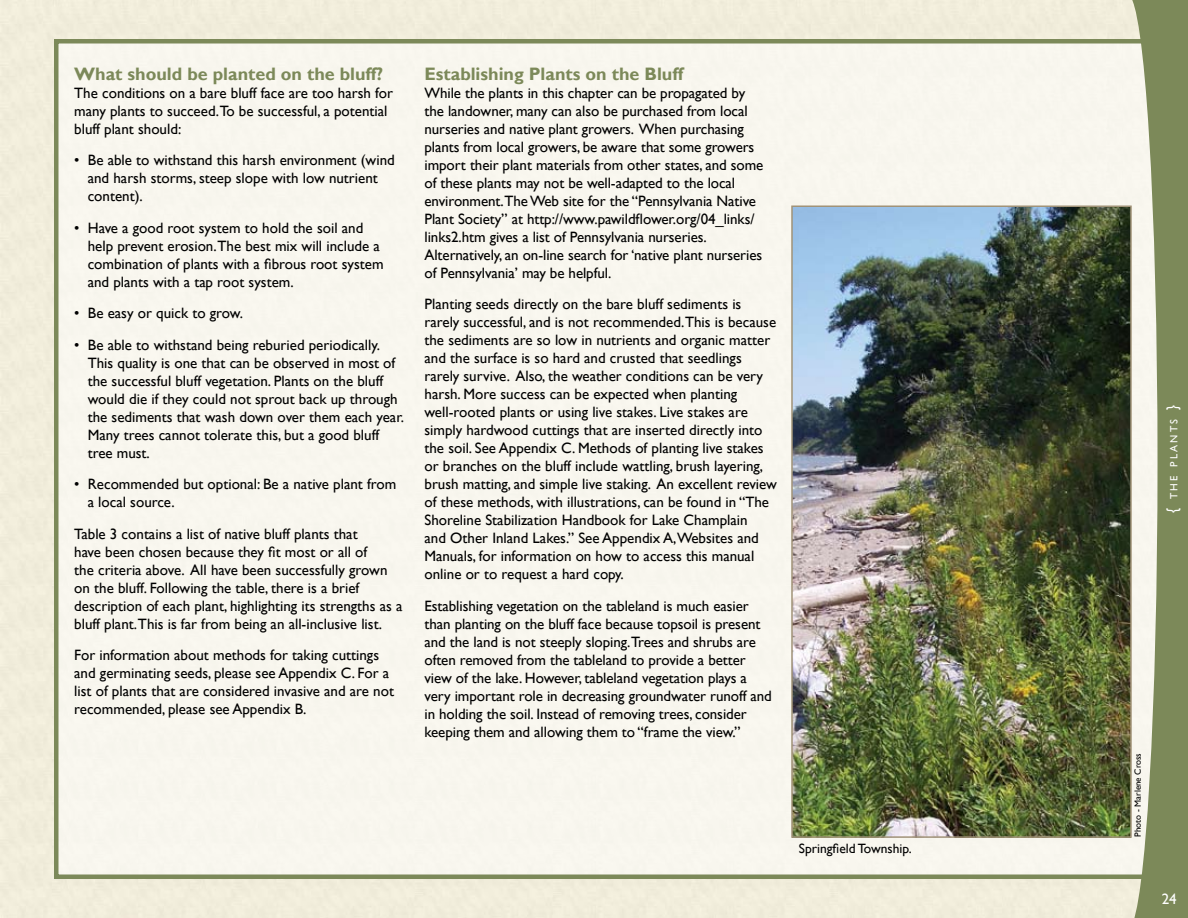
<style>
.page{position:relative;width:1188px;height:918px;background:#fff}
.page>*{position:absolute;margin:0;border:0;box-sizing:border-box;transform-origin:0 0}
.t1{font:700 18px "Gill Sans";color:#7c8959}
.t2{font:15px/18px "Gill Sans";color:#000}
.t3{font:15px "Gill Sans";color:#fff}
.t4{font:13.5px "Gill Sans";color:#000}
.t5{font:10.5px "Gill Sans";letter-spacing:.215em;color:#fff}
.t6{font:9px "Gill Sans";color:#000}
.s1{font-size:15px}
</style>
<div class="page">
<div style="left:56px;top:41px;width:1118px;height:836px;background:#f8f6ee"></div>
<img style="left:794px;top:208px;width:335px;height:627px">
<svg style="left:1129px;top:0;width:59px;height:918px;fill:#7c8959"></svg>
<p class="t1" style="left:74px;top:63px;width:310px">What should be planted on the bluff?</p>
<p class="t2" style="left:74px;top:84px;width:320px">The conditions on a bare bluff face are too harsh for many plants to succeed.To be successful, a potential bluff plant should:</p>
<p class="t2" style="left:88px;top:152px;width:309px;text-indent:-14px">• Be able to withstand this harsh environment (wind and harsh storms, steep slope with low nutrient content).</p>
<p class="t2" style="left:88px;top:219px;width:297px;text-indent:-14px">• Have a good root system to hold the soil and help prevent erosion.The best mix will include a combination of plants with a fibrous root system and plants with a tap root system.</p>
<p class="t2" style="left:74px;top:305px;width:170px">• Be easy or quick to grow.</p>
<p class="t2" style="left:88px;top:336px;width:318px;text-indent:-14px">• Be able to withstand being reburied periodically.<br>This quality is one that can be observed in most of the successful bluff vegetation. Plants on the bluff would die if they could not sprout back up through the sediments that wash down over them each year.<br>Many trees cannot tolerate this, but a good bluff tree must.</p>
<p class="t2" style="left:88px;top:476px;width:310px;text-indent:-14px">• Recommended but optional: Be a native plant from a local source.</p>
<p class="t2" style="left:74px;top:525px;width:330px">Table 3 contains a list of native bluff plants that<br>have been chosen because they fit most or all of<br>the criteria above. All have been successfully grown on the bluff. Following the table, there is a brief description of each plant, highlighting its strengths as a bluff plant.This is far from being an all-inclusive list.</p>
<p class="t2" style="left:74px;top:647px;width:321px">For information about methods for taking cuttings and germinating seeds, please see Appendix C. For a list of plants that are considered invasive and are not recommended, please see Appendix B.</p>
<p class="t1" style="left:424px;top:63px;width:260px">Establishing Plants on the Bluff</p>
<p class="t2" style="left:424px;top:84px;width:340px">While the plants in this chapter can be propagated by the landowner, many can also be purchased from local nurseries and native plant growers. When purchasing plants from local growers, be aware that some growers import their plant materials from other states, and some of these plants may not be well-adapted to the local environment.The Web site for the “Pennsylvania Native Plant Society” at http://www.pawildflower.org/04_links/ links2.htm gives a list of Pennsylvania nurseries.<br>Alternatively, an on-line search for ‘native plant nurseries of Pennsylvania’ may be helpful.</p>
<p class="t2" style="left:424px;top:296px;width:354px">Planting seeds directly on the bare bluff sediments is rarely successful, and is not recommended.This is because the sediments are so low in nutrients and organic matter and the surface is so hard and crusted that seedlings rarely survive. Also, the weather conditions can be very harsh. More success can be expected when planting well-rooted plants or using live stakes. Live stakes are simply hardwood cuttings that are inserted directly into the soil. See Appendix C. Methods of planting live stakes or branches on the bluff include wattling, brush layering, brush matting, and simple live staking. An excellent review of these methods, with illustrations, can be found in “The Shoreline Stabilization Handbook for Lake Champlain<br>and Other Inland Lakes.” See Appendix A,Websites and Manuals, for information on how to access this manual online or to request a hard copy.</p>
<p class="t2" style="left:424px;top:597px;width:349px">Establishing vegetation on the tableland is much easier than planting on the bluff face because topsoil is present and the land is not steeply sloping.Trees and shrubs are often removed from the tableland to provide a better view of the lake. However, tableland vegetation plays a very important role in decreasing groundwater runoff and in holding the soil. Instead of removing trees, consider keeping them and allowing them to “frame the view.”</p>
<p class="t4" style="left:799px;top:841px;width:114px">Springfield Township.</p>
<p class="t5" style="left:1168px;top:513px;width:109px;rotate:-90deg"><span class="s1">{</span> the plants <span class="s1">}</span></p>
<p class="t6" style="left:1133px;top:837px;width:85px;rotate:-90deg">Photo - Marlene Cross</p>
<p class="t3" style="left:1162px;top:891px;width:16px">24</p>
</div>
